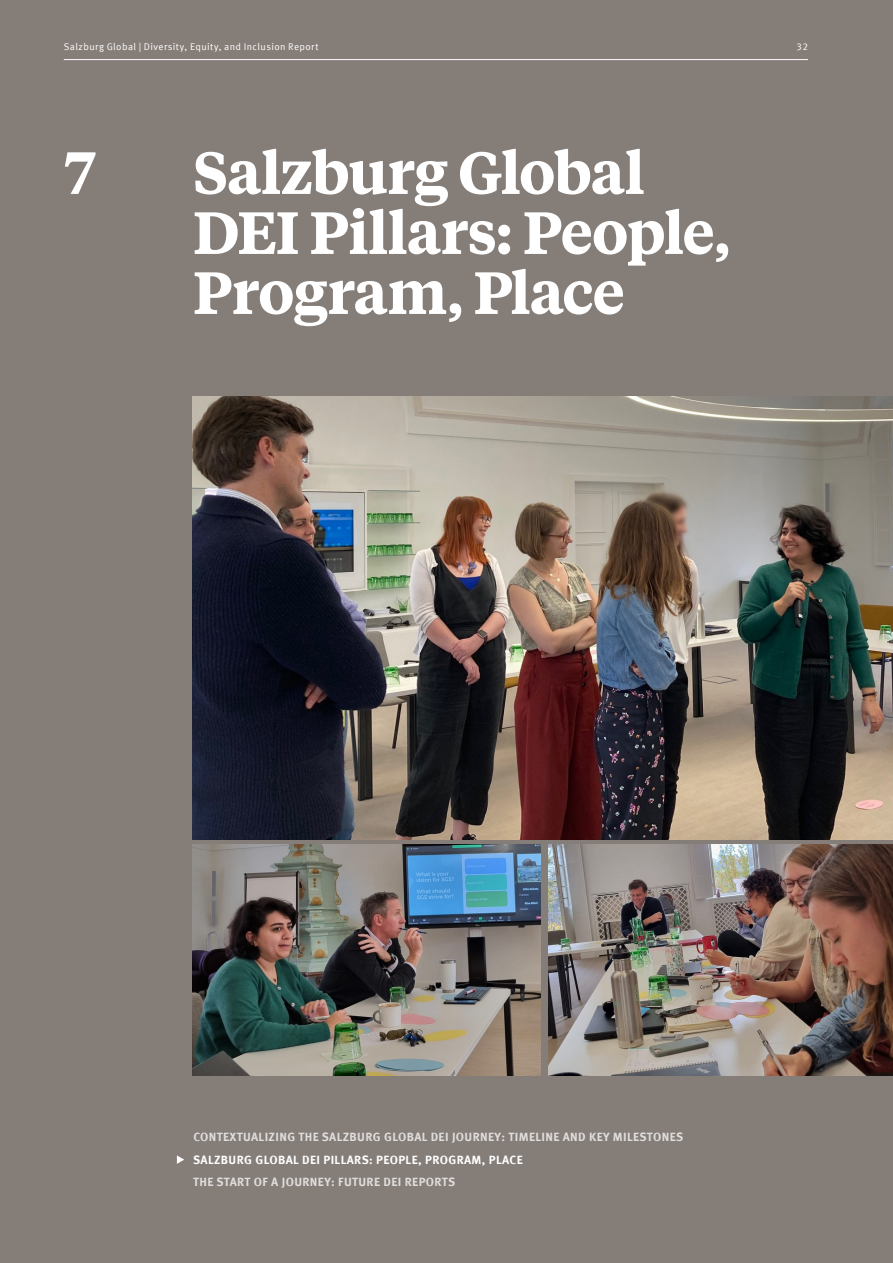
<style>
.page{position:relative;width:893px;height:1263px;background:#857d78}
.page>*{position:absolute;margin:0;border:0;box-sizing:border-box;transform-origin:0 0}
.chap_divider_h1{font:600 59.25px/60px "Tiempos Text";letter-spacing:-.025em;color:#fff}
.t1{font:700 12px/22.5px "Meta Offc";letter-spacing:.03em;color:#fff}
.t2{font:700 12px "Meta Offc";letter-spacing:.03em;color:#e0dedd}
.t3{font:9.75px "Meta Offc Norm";letter-spacing:.04em;color:#fff}
.s1{color:#e0dedd}
</style>
<div class="page">
<img style="left:193px;top:396px;width:700px;height:443px">
<svg style="left:177px;top:1155px;width:7px;height:9px"></svg>
<img style="left:193px;top:845px;width:348px;height:231px">
<img style="left:548px;top:845px;width:345px;height:231px">
<hr style="left:64px;top:59px;width:744px;height:1px;background:#fff">
<p class="t3" style="left:64px;top:41px;width:256px">Salzburg Global | Diversity, Equity, and Inclusion Report</p>
<p class="t3" style="left:797px;top:41px;width:13px">32</p>
<p class="chap_divider_h1" style="left:64px;top:140px;width:33px">7</p>
<p class="chap_divider_h1" style="left:193px;top:140px;width:539px">Salzburg Global<br>DEI Pillars: People,<br>Program, Place</p>
<p class="t2" style="left:193px;top:1130px;width:491px">CONTEXTUALIZING THE SALZBURG GLOBAL DEI JOURNEY: TIMELINE AND KEY MILESTONES</p>
<p class="t1" style="left:193px;top:1149px;width:331px">SALZBURG GLOBAL DEI PILLARS: PEOPLE, PROGRAM, PLACE<br><span class="s1">THE START OF A JOURNEY: FUTURE DEI REPORTS</span></p>
</div>
